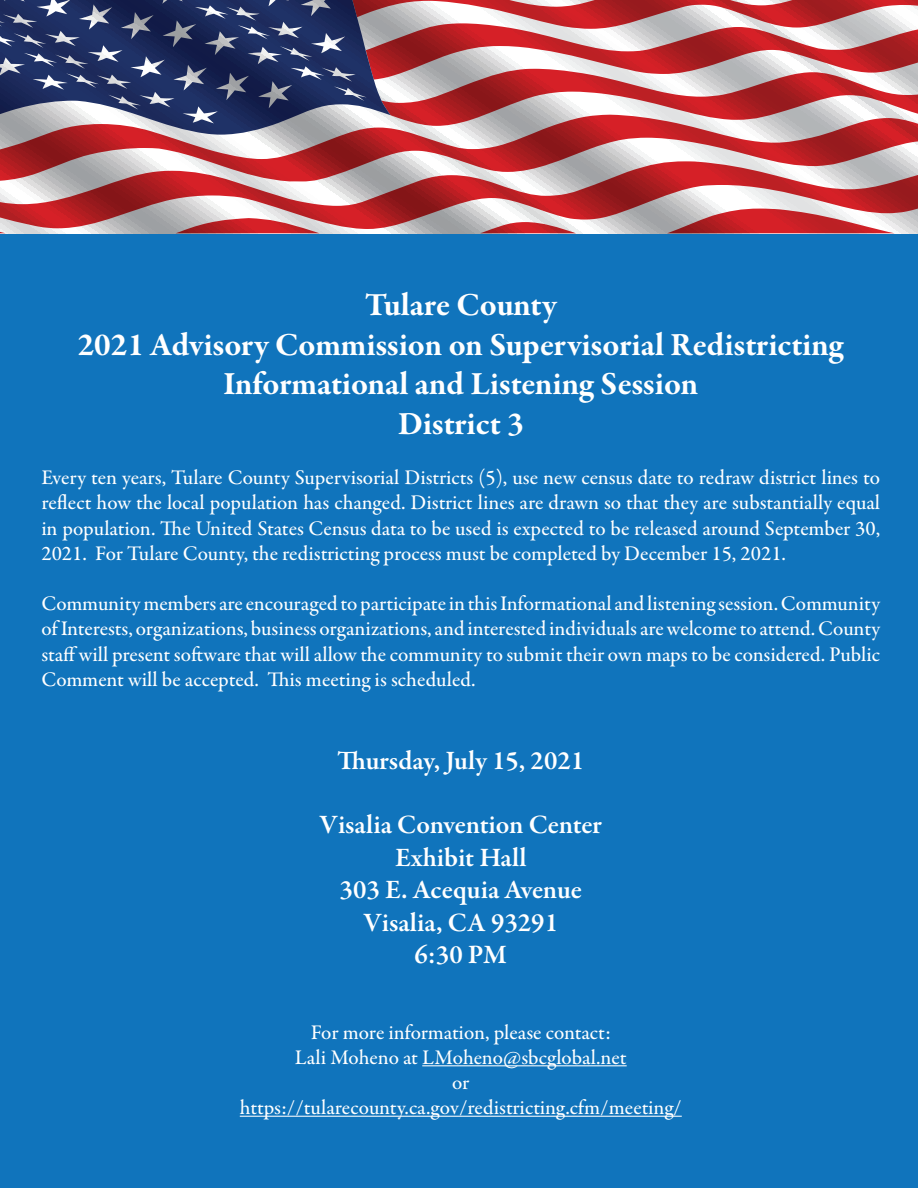
<style>
.page{position:relative;width:918px;height:1188px;background:#1074bc}
.page>*{position:absolute;margin:0;border:0;box-sizing:border-box;transform-origin:0 0}
.t1{font:700 33px/39.6px "Garamond Premr Pro";letter-spacing:-.005em;color:#fff;text-align:center}
.t2{font:600 27px/32.4px "Garamond Premr Pro";color:#fff;text-align:center}
.t3{font:500 21px/25.2px "Garamond Premr Pro";color:#fff;text-align:justify}
</style>
<div class="page">
<svg style="left:176px;top:229px;width:144px;height:4px"></svg>
<svg style="left:667px;top:229px;width:228px;height:4px"></svg>
<svg style="left:480px;top:229px;width:96px;height:4px"></svg>
<svg style="left:0;top:181px;width:918px;height:48px;background:#c5787b"></svg>
<svg style="left:0;top:126px;width:918px;height:55px;background:#c4797c"></svg>
<svg style="left:0;top:126px;width:391px;height:9px;background:#a57781"></svg>
<svg style="left:0;top:0;width:918px;height:126px;background:#92697b"></svg>
<hr style="left:422px;top:1065px;width:205px;height:1px;background:#fff">
<hr style="left:240px;top:1116px;width:442px;height:1px;background:#fff">
<h1 class="t1" style="left:78px;top:285px;width:768px">Tulare County<br>2021 Advisory Commission on Supervisorial Redistricting<br>Informational and Listening Session<br>District 3</h1>
<p class="t3" style="left:41px;top:465px;width:840px">Every ten years, Tulare County Supervisorial Districts (5), use new census date to redraw district lines to reflect how the local population has changed. District lines are drawn so that they are substantially equal in population. The United States Census data to be used is expected to be released around September 30, 2021. For Tulare County, the redistricting process must be completed by December 15, 2021.</p>
<p class="t3" style="left:41px;top:591px;width:840px">Community members are encouraged to participate in this Informational and listening session. Community of Interests, organizations, business organizations, and interested individuals are welcome to attend. County staff will present software that will allow the community to submit their own maps to be considered. Public Comment will be accepted. This meeting is scheduled.</p>
<p class="t2" style="left:337px;top:744px;width:248px">Thursday, July 15, 2021</p>
<p class="t2" style="left:320px;top:809px;width:284px">Visalia Convention Center<br>Exhibit Hall<br>303 E. Acequia Avenue<br>Visalia, CA 93291<br>6:30 PM</p>
<p class="t3" style="left:240px;top:1020px;width:443px;text-align:center">For more information, please contact:<br>Lali Moheno at LMoheno@sbcglobal.net<br>or https://tularecounty.ca.gov/redistricting.cfm/meeting/</p>
</div>
